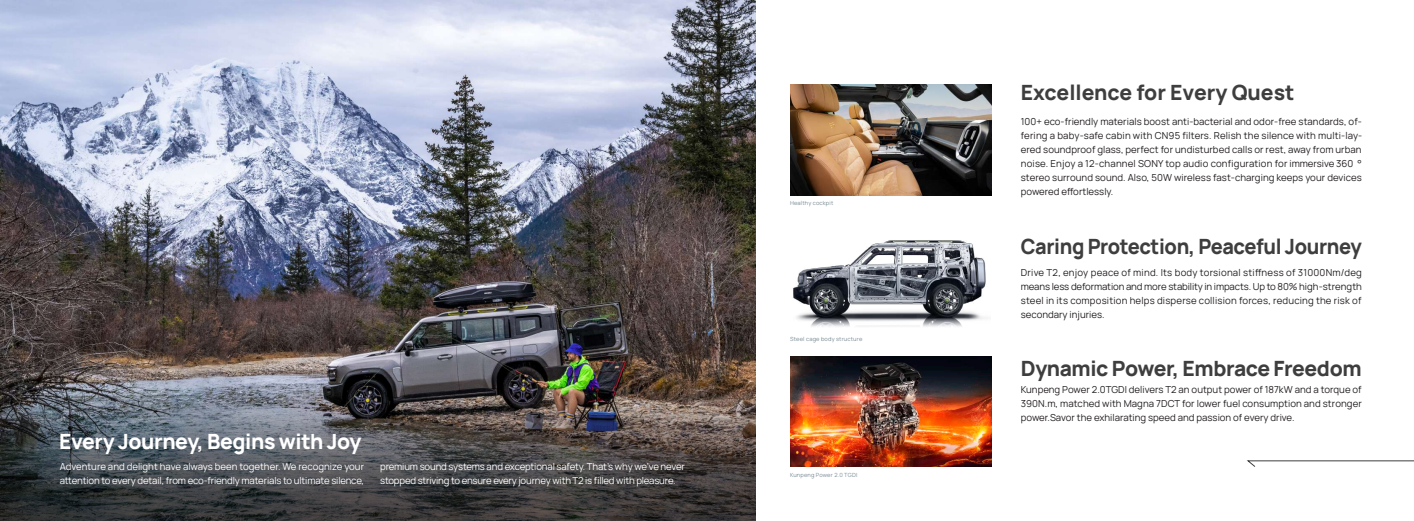
<style>
.page{position:relative;width:1414px;height:521px;background:#fff}
.page>*{position:absolute;margin:0;border:0;box-sizing:border-box;transform-origin:0 0}
.t1{font:21px "Manrope";letter-spacing:-.02em;color:#3e3e3f;scale:.95 1}
.t2{font:21px "Manrope";letter-spacing:-.02em;color:#3e3e3f}
.t3{font:21px "Manrope";letter-spacing:-.02em;color:#fff}
.t4{font:21px "Manrope";color:#3e3e3f}
.t5{font:9.62px/14px "Manrope";color:#231f20;text-align:justify}
.t6{font:9.62px/14px "Manrope";letter-spacing:-.015em;color:#fff}
.t7{font:5.69px "Manrope";letter-spacing:.03em;color:#7b8c95}
</style>
<div class="page">
<img style="left:0;top:0;width:755px;height:376px">
<img style="left:790px;top:356px;width:201px;height:110px">
<img style="left:790px;top:85px;width:201px;height:110px">
<img style="left:793px;top:240px;width:193px;height:87px">
<img style="left:0;top:376px;width:755px;height:145px">
<svg style="left:1246px;top:460px;width:168px;height:7px"></svg>
<h1 class="t3" style="left:59px;top:430px;width:304px">Every Journey, Begins with Joy</h1>
<p class="t6" style="left:60px;top:460px;width:306px">Adventure and delight have always been together. We recognize your attention to every detail, from eco-friendly materials to ultimate silence,</p>
<p class="t6" style="left:380px;top:460px;width:306px">premium sound systems and exceptional safety. That’s why we’ve never stopped striving to ensure every journey with T2 is filled with pleasure.</p>
<p class="t7" style="left:790px;top:200px;width:45px">Healthy cockpit</p>
<p class="t7" style="left:790px;top:336px;width:74px">Steel cage body structure</p>
<p class="t7" style="left:790px;top:471px;width:69px">Kunpeng Power 2.0 TGDI</p>
<h1 class="t4" style="left:1021px;top:80px;width:275px">Excellence for Every Quest</h1>
<p class="t5" style="left:1021px;top:115px;width:343px">100+ eco-friendly materials boost anti-bacterial and odor-free standards, of&shy;fering a baby-safe cabin with CN95 filters. Relish the silence with multi-lay&shy;ered soundproof glass, perfect for undisturbed calls or rest, away from urban noise. Enjoy a 12-channel SONY top audio configuration for immersive 360 ° stereo surround sound. Also, 50W wireless fast-charging keeps your devices powered effortlessly.</p>
<h1 class="t1" style="left:1021px;top:234px;width:361px">Caring Protection, Peaceful Journey</h1>
<p class="t5" style="left:1021px;top:266px;width:343px">Drive T2, enjoy peace of mind. Its body torsional stiffness of 31000Nm/deg means less deformation and more stability in impacts. Up to 80% high-strength steel in its composition helps disperse collision forces, reducing the risk of secondary injuries.</p>
<h1 class="t2" style="left:1021px;top:356px;width:342px">Dynamic Power, Embrace Freedom</h1>
<p class="t5" style="left:1021px;top:382px;width:342px">Kunpeng Power 2.0TGDI delivers T2 an output power of 187kW and a torque of 390N.m, matched with Magna 7DCT for lower fuel consumption and stronger power.Savor the exhilarating speed and passion of every drive.</p>
</div>
